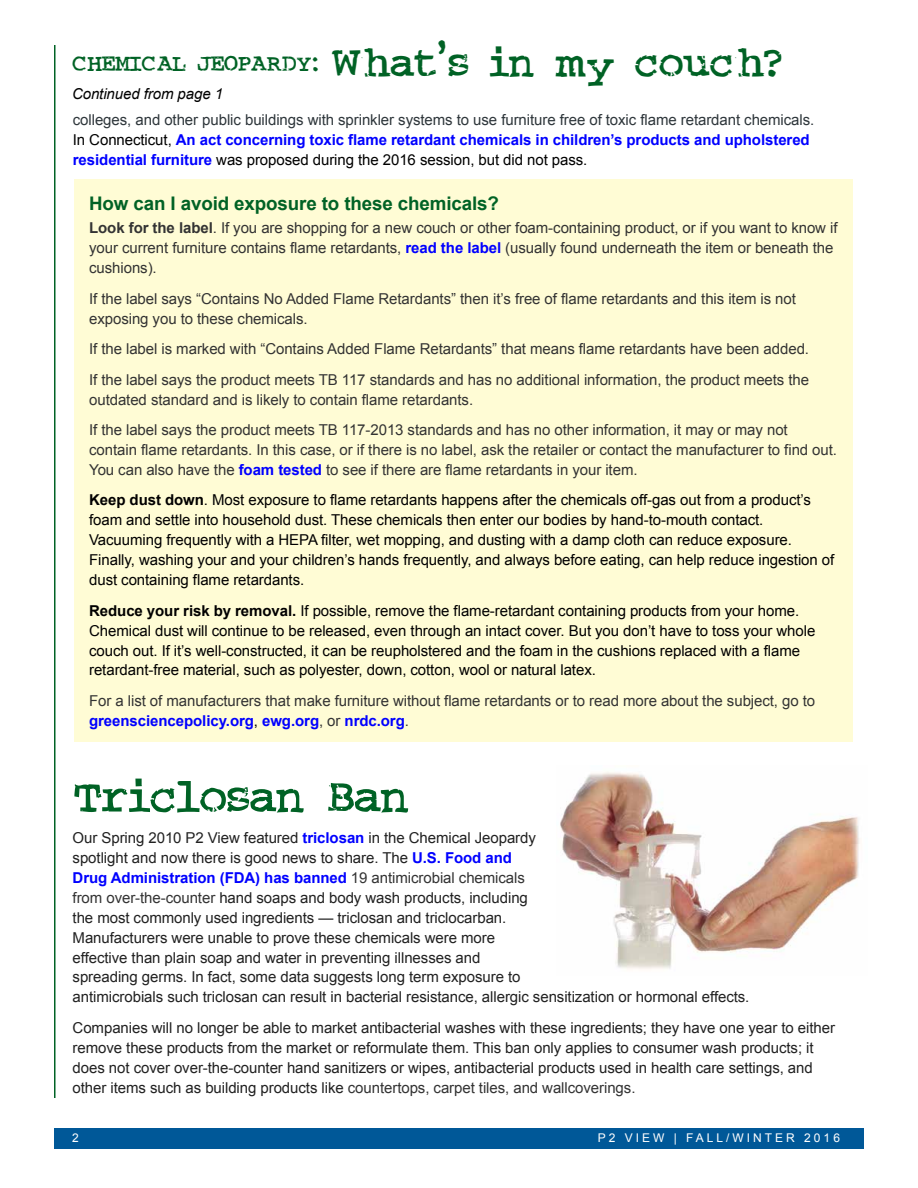
<style>
.page{position:relative;width:918px;height:1188px;background:#fff}
.page>*{position:absolute;margin:0;border:0;box-sizing:border-box;transform-origin:0 0}
.t1{font:54px "Crud Font";color:#006225}
.t2{font:27px "Crud Font";color:#006225}
.t3{font:700 18.75px "Arial";letter-spacing:-.005em;color:#006225}
.t4{font:15px/20px "Arial";letter-spacing:-.005em;color:#333}
.t5{font:15px/20px "Arial";letter-spacing:-.005em;color:#212121}
.t6{font:15px/20px "Arial";letter-spacing:-.005em;color:#000}
.t7{font:15px/20px "Arial";letter-spacing:-.005em;color:#2e363b}
.t8{font:italic 15px "Arial";letter-spacing:-.005em;color:#000}
.t9{font:12px "Arial";letter-spacing:.25em;color:#fff}
.s1{font-size:48.6px}
.s2{color:#000}
.s3{font-weight:700;color:#00f}
.s4{font-weight:700}
.s5{color:#333}
</style>
<div class="page">
<div style="left:54px;top:1128px;width:810px;height:21px;background:#005898"></div>
<hr style="left:54px;top:45px;width:2px;height:1053px;background:#006225">
<div style="left:74px;top:179px;width:779px;height:563px;background:#fffcd5"></div>
<img style="left:560px;top:772px;width:300px;height:197px">
<h2 class="t2" style="left:72px;top:49px;width:711px">CHEMICAL JEOPARDY: <span class="s1">What’s in my couch?</span></h2>
<p class="t8" style="left:72px;top:85px;width:153px">Continued from page 1</p>
<p class="t7" style="left:73px;top:110px;width:743px">colleges, and other public buildings with sprinkler systems to use furniture free of toxic flame retardant chemicals.<br><span class="s2">In Connecticut,</span> <span class="s3">An act concerning toxic flame retardant chemicals in children’s products and upholstered residential furniture</span> <span class="s2">was proposed during the 2016 session, but did not pass.</span></p>
<p class="t3" style="left:89px;top:193px;width:411px">How can I avoid exposure to these chemicals?</p>
<p class="t4" style="left:89px;top:218px;width:750px"><span class="s4">Look for the label</span>. If you are shopping for a new couch or other foam-containing product, or if you want to know if your current furniture contains flame retardants, <span class="s3">read the label</span> (usually found underneath the item or beneath the cushions).</p>
<p class="t4" style="left:89px;top:289px;width:708px">If the label says “Contains No Added Flame Retardants” then it’s free of flame retardants and this item is not exposing you to these chemicals.</p>
<p class="t4" style="left:89px;top:334px;width:722px;line-height:30.5px">If the label is marked with “Contains Added Flame Retardants” that means flame retardants have been added.<br>If the label says the product meets TB 117 standards and has no additional information, the product meets the</p>
<p class="t4" style="left:89px;top:384px;width:700px;line-height:30.5px">outdated standard and is likely to contain flame retardants.<br>If the label says the product meets TB 117-2013 standards and has no other information, it may or may not</p>
<p class="t4" style="left:89px;top:440px;width:749px">contain flame retardants. In this case, or if there is no label, ask the retailer or contact the manufacturer to find out.<br>You can also have the <span class="s3">foam tested</span> to see if there are flame retardants in your item.</p>
<p class="t6" style="left:89px;top:490px;width:747px"><span class="s4">Keep dust down</span>. Most exposure to flame retardants happens after the chemicals off-gas out from a product’s foam and settle into household dust. These chemicals then enter our bodies by hand-to-mouth contact.<br>Vacuuming frequently with a HEPA filter, wet mopping, and dusting with a damp cloth can reduce exposure.<br>Finally, washing your and your children’s hands frequently, and always before eating, can help reduce ingestion of dust containing flame retardants.</p>
<p class="t6" style="left:89px;top:600px;width:728px"><span class="s4">Reduce your risk by removal.</span> If possible, remove the flame-retardant containing products from your home.<br>Chemical dust will continue to be released, even through an intact cover. But you don’t have to toss your whole couch out. If it’s well-constructed, it can be reupholstered and the foam in the cushions replaced with a flame retardant-free material, such as polyester, down, cotton, wool or natural latex.</p>
<p class="t4" style="left:89px;top:691px;width:728px">For a list of manufacturers that make furniture without flame retardants or to read more about the subject, go to <span class="s3">greensciencepolicy.org</span><span class="s2">,</span> <span class="s3">ewg.org</span>, or <span class="s3">nrdc.org</span>.</p>
<h1 class="t1" style="left:74px;top:768px;width:337px">Triclosan Ban</h1>
<p class="t5" style="left:73px;top:828px;width:678px">Our Spring 2010 P2 View featured <span class="s3">triclosan</span> in the Chemical Jeopardy<br>spotlight and now there is good news to share. The <span class="s3">U.S. Food and<br>Drug Administration (FDA) has banned</span> <span class="s5">19 antimicrobial chemicals<br>from over-the-counter</span> hand soaps and body wash products, including<br>the most commonly used ingredients — triclosan and triclocarban.<br>Manufacturers were unable to prove these chemicals were more<br>effective than plain soap and water in preventing illnesses and<br>spreading germs. In fact, some data suggests long term exposure to<br>antimicrobials such triclosan can result in bacterial resistance, allergic sensitization or hormonal effects.</p>
<p class="t5" style="left:73px;top:1018px;width:764px">Companies will no longer be able to market antibacterial washes with these ingredients; they have one year to either remove these products from the market or reformulate them. This ban only applies to consumer wash products; it does not cover over-the-counter hand sanitizers or wipes, antibacterial products used in health care settings, and other items such as building products like <span class="s5">countertops, carpet tiles, and wallcoverings.</span></p>
<p class="t9" style="left:72px;top:1131px;width:8px">2</p>
<p class="t9" style="left:598px;top:1131px;width:244px">P2 VIEW | FALL/WINTER 2016</p>
</div>
